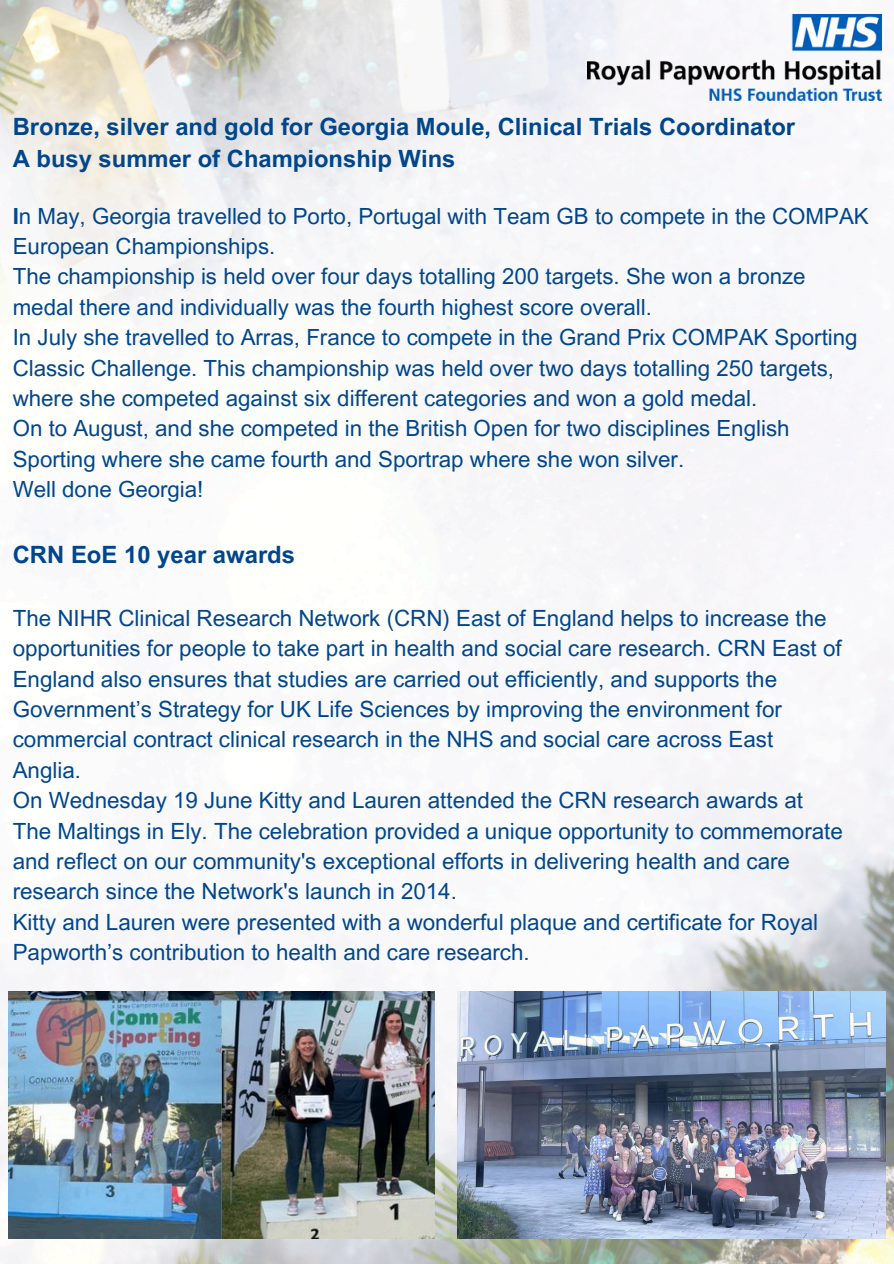
<style>
.page{position:relative;width:894px;height:1264px;background:#fff}
.page>*{position:absolute;margin:0;border:0;box-sizing:border-box;transform-origin:0 0}
.t1{font:700 23.85px "Arial MT Pro";color:#01468c}
.t2{font:700 23.7px/32.7px "Arial MT Pro";color:#01468c}
.t3{font:22.35px/30.3px "Arial MT Pro";color:#01468c}
.t4{font:22.2px/30.3px "Arial MT Pro";color:#01468c}
.s1{font-weight:700}
</style>
<div class="page">
<img style="left:0;top:0;width:893px;height:1263px">
<img style="left:587px;top:15px;width:294px;height:85px">
<img style="left:8px;top:991px;width:426px;height:247px">
<img style="left:457px;top:991px;width:428px;height:247px">
<p class="t2" style="left:13px;top:113px;width:783px">Bronze, silver and gold for Georgia Moule, Clinical Trials Coordinator<br>A busy summer of Championship Wins</p>
<h1 class="t4" style="left:13px;top:203px;width:857px"><span class="s1">I</span>n May, Georgia travelled to Porto, Portugal with Team GB to compete in the COMPAK<br>European Championships.</h1>
<p class="t4" style="left:13px;top:264px;width:794px">The championship is held over four days totalling 200 targets. She won a bronze medal there and individually was the fourth highest score overall.</p>
<p class="t4" style="left:13px;top:325px;width:846px">In July she travelled to Arras, France to compete in the Grand Prix COMPAK Sporting<br>Classic Challenge. This championship was held over two days totalling 250 targets, where she competed against six different categories and won a gold medal.</p>
<p class="t4" style="left:13px;top:416px;width:778px">On to August, and she competed in the British Open for two disciplines English<br>Sporting where she came fourth and Sportrap where she won silver.</p>
<p class="t4" style="left:13px;top:477px;width:192px">Well done Georgia!</p>
<p class="t1" style="left:13px;top:545px;width:284px">CRN EoE 10 year awards</p>
<h1 class="t3" style="left:13px;top:605px;width:830px">The NIHR Clinical Research Network (CRN) East of England helps to increase the opportunities for people to take part in health and social care research. CRN East of England also ensures that studies are carried out efficiently, and supports the Government’s Strategy for UK Life Sciences by improving the environment for commercial contract clinical research in the NHS and social care across East Anglia.</h1>
<p class="t3" style="left:13px;top:788px;width:831px">On Wednesday 19 June Kitty and Lauren attended the CRN research awards at The Maltings in Ely. The celebration provided a unique opportunity to commemorate and reflect on our community's exceptional efforts in delivering health and care research since the Network's launch in 2014.</p>
<p class="t3" style="left:13px;top:909px;width:806px">Kitty and Lauren were presented with a wonderful plaque and certificate for Royal<br>Papworth’s contribution to health and care research.</p>
</div>
